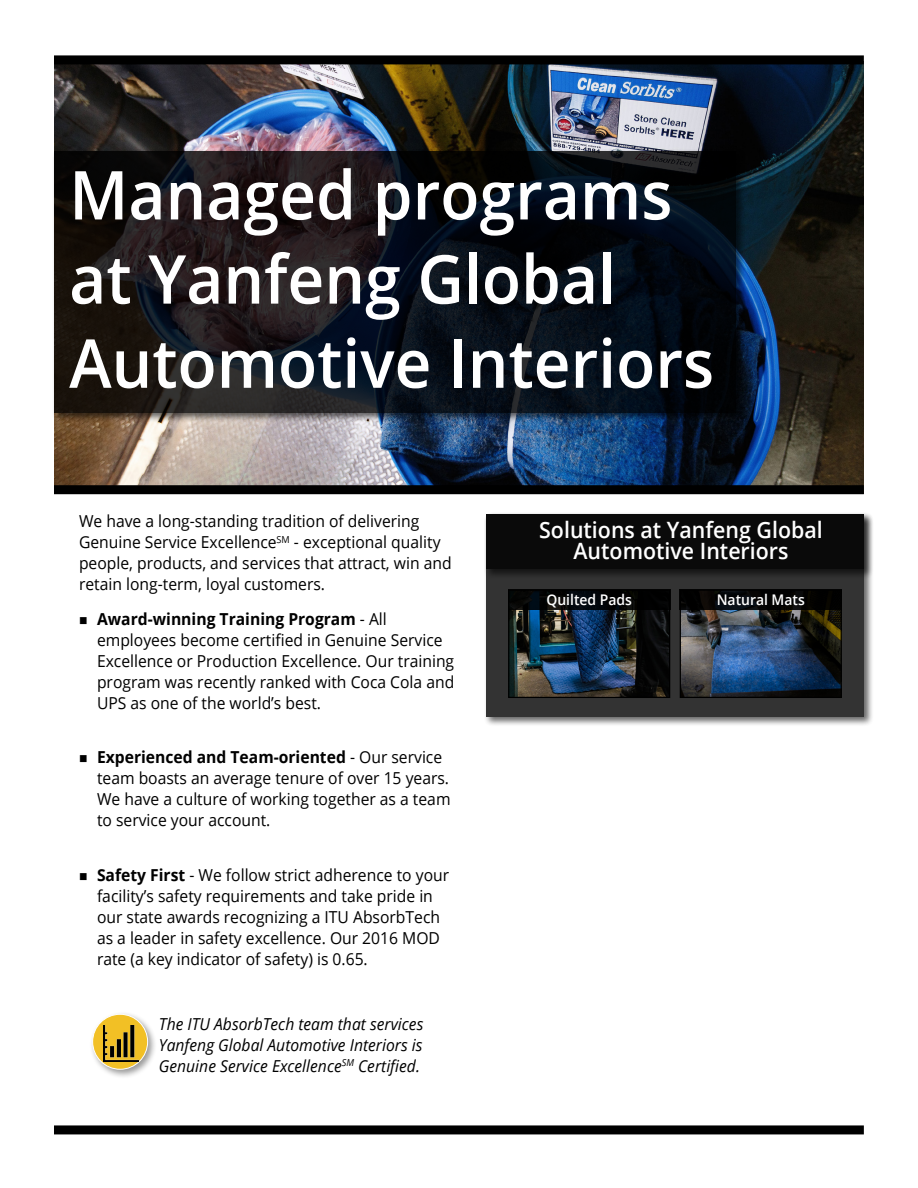
<style>
.page{position:relative;width:918px;height:1188px;background:#fff}
.page>*{position:absolute;margin:0;border:0;box-sizing:border-box;transform-origin:0 0}
.t1{font:600 67.5px/84.2px "Open Sans";color:#fff;scale:.95 1}
.t2{font:600 22.5px/21px "Open Sans";color:#fff;text-align:center;scale:.95 1}
.t3{font:16.5px/21px "Open Sans";color:#000;scale:.95 1}
.t4{font:italic 16.5px/21px "Open Sans";color:#000;text-align:justify;scale:.95 1}
.t5{font:600 14.7px "Open Sans";color:#fff;scale:.95 1}
.s1{font-weight:700}
</style>
<div class="page">
<img style="left:54px;top:64px;width:810px;height:421px">
<div style="left:54px;top:55px;width:810px;height:9px;background:#000"></div>
<div style="left:54px;top:485px;width:810px;height:9px;background:#000"></div>
<div style="left:52px;top:149px;width:693px;height:273px;background:#000;opacity:.75"></div>
<svg style="left:54px;top:151px;width:682px;height:262px;background:#101117"></svg>
<div style="left:54px;top:1125px;width:810px;height:9px;background:#000"></div>
<div style="left:484px;top:512px;width:390px;height:215px;background:#000;opacity:.75"></div>
<div style="left:486px;top:514px;width:378px;height:203px;background:#333"></div>
<div style="left:484px;top:512px;width:390px;height:67px;background:#000;opacity:.75"></div>
<div style="left:486px;top:515px;width:378px;height:54px;background:#0a0a0a"></div>
<div style="left:90px;top:1011px;width:67px;height:68px;background:#000;opacity:.4"></div>
<div style="left:93px;top:1014px;width:55px;height:55px;background:#f2c025;border-radius:50%"></div>
<div style="left:92px;top:1014px;width:56px;height:56px;border:1px solid #fff;border-radius:50%"></div>
<img style="left:103px;top:1025px;width:36px;height:36px">
<img style="left:682px;top:610px;width:158px;height:86px">
<div style="left:680px;top:590px;width:162px;height:108px;border:1px solid #000"></div>
<svg style="left:680px;top:590px;width:162px;height:20px;background:#040505"></svg>
<img style="left:510px;top:610px;width:158px;height:86px">
<div style="left:508px;top:590px;width:162px;height:108px;border:1px solid #000"></div>
<svg style="left:508px;top:590px;width:162px;height:20px;background:#040507"></svg>
<h1 class="t1" style="left:69px;top:151px;width:680px">Managed programs at Yanfeng Global<br>Automotive Interiors</h1>
<p class="t3" style="left:79px;top:510px;width:394px">We have a long-standing tradition of delivering Genuine Service Excellence<sup>SM</sup> - exceptional quality people, products, and services that attract, win and retain long-term, loyal customers.</p>
<p class="t3" style="left:97px;top:608px;width:378px"><span class="s1">Award-winning Training Program</span> - All employees become certified in Genuine Service Excellence or Production Excellence. Our training program was recently ranked with Coca Cola and UPS as one of the world’s best.</p>
<p class="t3" style="left:97px;top:747px;width:374px"><span class="s1">Experienced and Team-oriented</span> - Our service team boasts an average tenure of over 15 years.<br>We have a culture of working together as a team to service your account.</p>
<p class="t3" style="left:97px;top:864px;width:372px"><span class="s1">Safety First</span> - We follow strict adherence to your facility’s safety requirements and take pride in our state awards recognizing a ITU AbsorbTech as a leader in safety excellence. Our 2016 MOD rate (a key indicator of safety) is 0.65.</p>
<p class="t4" style="left:159px;top:1013px;width:280px">The ITU AbsorbTech team that services Yanfeng Global Automotive Interiors is Genuine Service Excellence<sup>SM</sup> Certified.</p>
<h2 class="t2" style="left:539px;top:519px;width:300px">Solutions at Yanfeng Global<br>Automotive Interiors</h2>
<p class="t5" style="left:546px;top:590px;width:92px">Quilted Pads</p>
<p class="t5" style="left:717px;top:589px;width:94px">Natural Mats</p>
</div>
